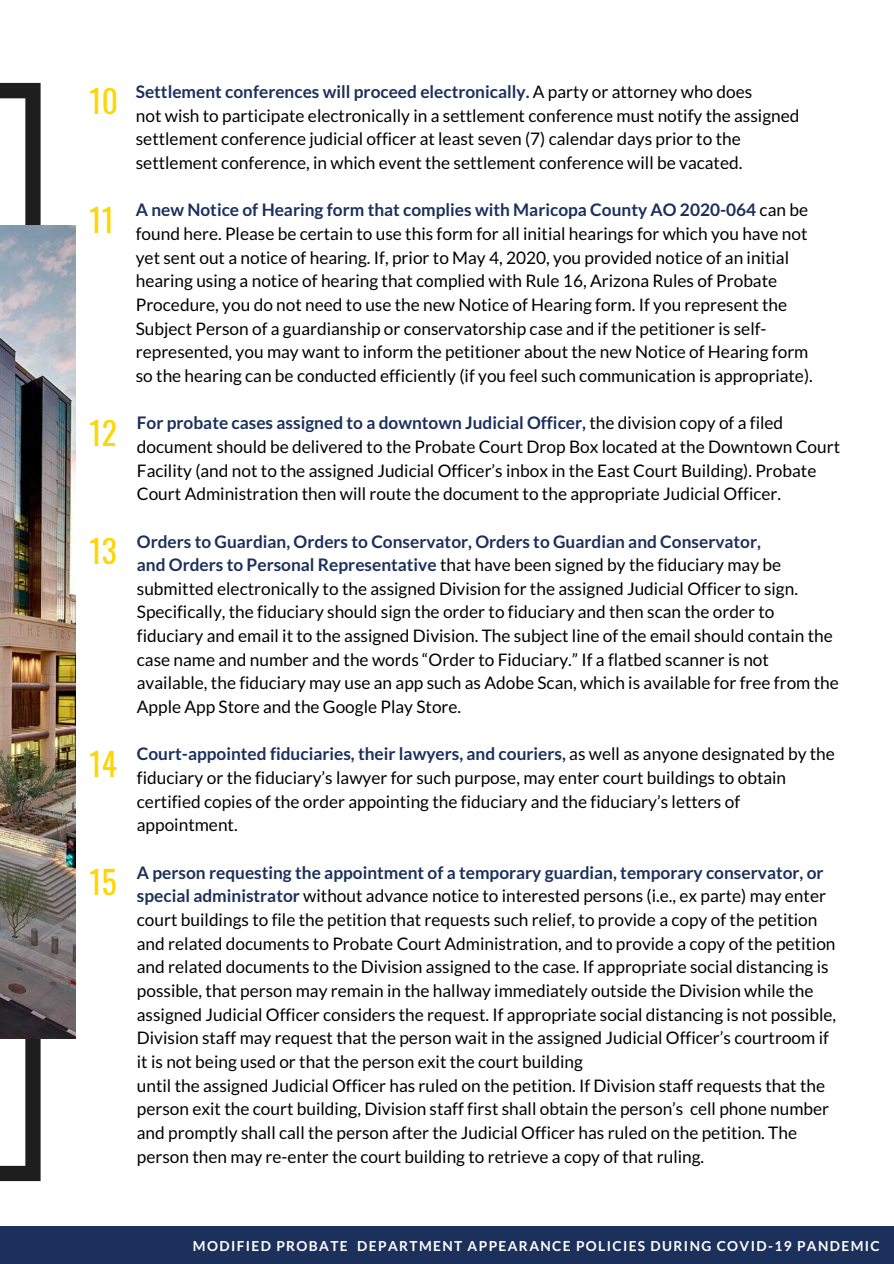
<style>
.page{position:relative;width:894px;height:1264px;background:#fff}
.page>*{position:absolute;margin:0;border:0;box-sizing:border-box;transform-origin:0 0}
.t1{font:31.5px "Oswald";color:#fdd603}
.t2{font:17.25px/23.7px "Lato";color:#000}
.t3{font:700 13.65px "Lato";letter-spacing:.1em;color:#fff}
.s1{font-weight:700;color:#1c305c}
</style>
<div class="page">
<svg style="left:0;top:83px;width:41px;height:1098px"></svg>
<div style="left:0;top:1226px;width:893px;height:37px;background:#1c305c"></div>
<img style="left:0;top:225px;width:75px;height:813px">
<h1 class="t1" style="left:89px;top:77px;width:30px">10</h1>
<p class="t2" style="left:136px;top:80px;width:665px"><span class="s1">Settlement conferences will proceed electronically.</span> A party or attorney who does<br>not wish to participate electronically in a settlement conference must notify the assigned settlement conference judicial officer at least seven (7) calendar days prior to the settlement conference, in which event the settlement conference will be vacated.</p>
<h1 class="t1" style="left:89px;top:195px;width:26px">11</h1>
<p class="t2" style="left:136px;top:198px;width:678px"><span class="s1">A new Notice of Hearing form that complies with Maricopa County AO 2020-064</span> can be found here. Please be certain to use this form for all initial hearings for which you have not yet sent out a notice of hearing. If, prior to May 4, 2020, you provided notice of an initial hearing using a notice of hearing that complied with Rule 16, Arizona Rules of Probate Procedure, you do not need to use the new Notice of Hearing form. If you represent the Subject Person of a guardianship or conservatorship case and if the petitioner is self&shy;represented, you may want to inform the petitioner about the new Notice of Hearing form so the hearing can be conducted efficiently (if you feel such communication is appropriate).</p>
<h1 class="t1" style="left:89px;top:408px;width:29px">12</h1>
<p class="t2" style="left:137px;top:411px;width:704px"><span class="s1">For probate cases assigned to a downtown Judicial Officer,</span> the division copy of a filed document should be delivered to the Probate Court Drop Box located at the Downtown Court Facility (and not to the assigned Judicial Officer’s inbox in the East Court Building). Probate Court Administration then will route the document to the appropriate Judicial Officer.</p>
<h1 class="t1" style="left:89px;top:526px;width:29px">13</h1>
<p class="t2" style="left:137px;top:529px;width:703px"><span class="s1">Orders to Guardian, Orders to Conservator, Orders to Guardian and Conservator,<br>and Orders to Personal Representative</span> that have been signed by the fiduciary may be submitted electronically to the assigned Division for the assigned Judicial Officer to sign.<br>Specifically, the fiduciary should sign the order to fiduciary and then scan the order to fiduciary and email it to the assigned Division. The subject line of the email should contain the case name and number and the words “Order to Fiduciary.” If a flatbed scanner is not available, the fiduciary may use an app such as Adobe Scan, which is available for free from the Apple App Store and the Google Play Store.</p>
<h1 class="t1" style="left:89px;top:739px;width:29px">14</h1>
<p class="t2" style="left:137px;top:741px;width:699px"><span class="s1">Court-appointed fiduciaries, their lawyers, and couriers,</span> as well as anyone designated by the fiduciary or the fiduciary’s lawyer for such purpose, may enter court buildings to obtain certified copies of the order appointing the fiduciary and the fiduciary’s letters of appointment.</p>
<h1 class="t1" style="left:89px;top:857px;width:29px">15</h1>
<p class="t2" style="left:137px;top:860px;width:700px"><span class="s1">A person requesting the appointment of a temporary guardian, temporary conservator, or special administrator</span> without advance notice to interested persons (i.e., ex parte) may enter court buildings to file the petition that requests such relief, to provide a copy of the petition and related documents to Probate Court Administration, and to provide a copy of the petition and related documents to the Division assigned to the case. If appropriate social distancing is possible, that person may remain in the hallway immediately outside the Division while the assigned Judicial Officer considers the request. If appropriate social distancing is not possible, Division staff may request that the person wait in the assigned Judicial Officer’s courtroom if it is not being used or that the person exit the court building<br>until the assigned Judicial Officer has ruled on the petition. If Division staff requests that the person exit the court building, Division staff first shall obtain the person’s cell phone number and promptly shall call the person after the Judicial Officer has ruled on the petition. The person then may re-enter the court building to retrieve a copy of that ruling.</p>
<p class="t3" style="left:193px;top:1237px;width:688px">MODIFIED PROBATE DEPARTMENT APPEARANCE POLICIES DURING COVID-19 PANDEMIC</p>
</div>
